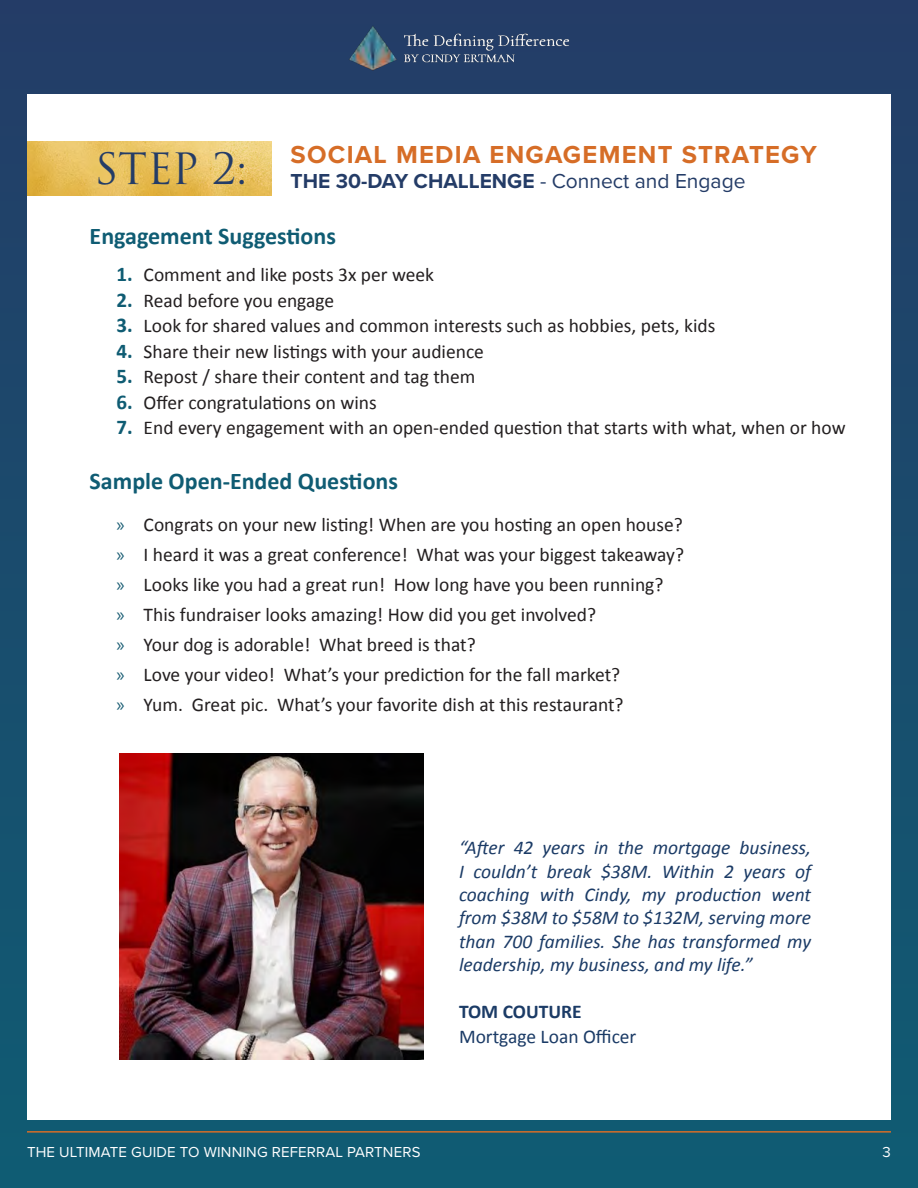
<style>
.page{position:relative;width:918px;height:1188px;background:#fff}
.page>*{position:absolute;margin:0;border:0;box-sizing:border-box;transform-origin:0 0}
.t1{font:42px "Trajan Pro 3";color:#243c67}
.t2{font:700 25.5px "Proxima Nova";letter-spacing:.05em;color:#d66d27}
.t3{font:700 24px "Calibri";color:#0f5c73}
.t4{font:700 21px "Proxima Nova";color:#243c67}
.t5{font:19.5px "Calibri";color:#231f20}
.t6{font:italic 19.5px/23.4px "Calibri";color:#1b3b66;text-align:justify}
.t7{font:19.5px "Calibri";color:#1b3b66}
.t8{font:700 19.5px "Calibri";color:#1b3b66}
.t9{font:15px "Proxima Nova";letter-spacing:.01em;color:#fff}
.s1{font-weight:400}
.s2{font-weight:700;font-size:21px;color:#0f5c73}
.s3{font-family:"Myriad Pro";color:#185c73}
</style>
<div class="page">
<div style="left:0;top:0;width:918px;height:1188px;background:linear-gradient(to bottom,#243c67,#0f5c73)"></div>
<div style="left:27px;top:94px;width:864px;height:1026px;background:#fff"></div>
<hr style="left:27px;top:1131px;width:864px;height:2px;background:#d66d27">
<img style="left:332px;top:0;width:254px;height:94px">
<img style="left:27px;top:142px;width:244px;height:54px">
<img style="left:119px;top:754px;width:304px;height:306px">
<p class="t1" style="left:94px;top:140px;width:155px">STEP 2:</p>
<p class="t2" style="left:291px;top:136px;width:528px">SOCIAL MEDIA ENGAGEMENT STRATEGY</p>
<p class="t4" style="left:291px;top:166px;width:457px">THE 30-DAY CHALLENGE <span class="s1">- Connect and Engage</span></p>
<p class="t3" style="left:90px;top:219px;width:248px">Engagement Suggestions</p>
<p class="t5" style="left:117px;top:261px;width:319px"><span class="s2">1.</span> Comment and like posts 3x per week</p>
<p class="t5" style="left:117px;top:287px;width:219px"><span class="s2">2.</span> Read before you engage</p>
<p class="t5" style="left:117px;top:312px;width:600px"><span class="s2">3.</span> Look for shared values and common interests such as hobbies, pets, kids</p>
<p class="t5" style="left:117px;top:338px;width:369px"><span class="s2">4.</span> Share their new listings with your audience</p>
<p class="t5" style="left:117px;top:363px;width:360px"><span class="s2">5.</span> Repost / share their content and tag them</p>
<p class="t5" style="left:117px;top:389px;width:262px"><span class="s2">6.</span> Offer congratulations on wins</p>
<p class="t5" style="left:117px;top:414px;width:731px"><span class="s2">7.</span> End every engagement with an open-ended question that starts with what, when or how</p>
<p class="t3" style="left:90px;top:464px;width:310px">Sample Open-Ended Questions</p>
<p class="t5" style="left:117px;top:511px;width:568px"><span class="s3">»</span> Congrats on your new listing! When are you hosting an open house?</p>
<p class="t5" style="left:117px;top:541px;width:569px"><span class="s3">»</span> I heard it was a great conference! What was your biggest takeaway?</p>
<p class="t5" style="left:117px;top:571px;width:548px"><span class="s3">»</span> Looks like you had a great run! How long have you been running?</p>
<p class="t5" style="left:117px;top:601px;width:481px"><span class="s3">»</span> This fundraiser looks amazing! How did you get involved?</p>
<p class="t5" style="left:117px;top:631px;width:361px"><span class="s3">»</span> Your dog is adorable! What breed is that?</p>
<p class="t5" style="left:117px;top:661px;width:505px"><span class="s3">»</span> Love your video! What’s your prediction for the fall market?</p>
<p class="t5" style="left:117px;top:691px;width:509px"><span class="s3">»</span> Yum. Great pic. What’s your favorite dish at this restaurant?</p>
<p class="t6" style="left:459px;top:835px;width:354px">“After 42 years in the mortgage business, I couldn’t break $38M. Within 2 years of coaching with Cindy, my production went from $38M to $58M to $132M, serving more than 700 families. She has transformed my leadership, my business, and my life.”</p>
<p class="t8" style="left:459px;top:998px;width:124px">TOM COUTURE</p>
<p class="t7" style="left:459px;top:1023px;width:179px">Mortgage Loan Officer</p>
<p class="t9" style="left:27px;top:1140px;width:395px">THE ULTIMATE GUIDE TO WINNING REFERRAL PARTNERS</p>
<p class="t9" style="left:883px;top:1140px;width:10px">3</p>
</div>
